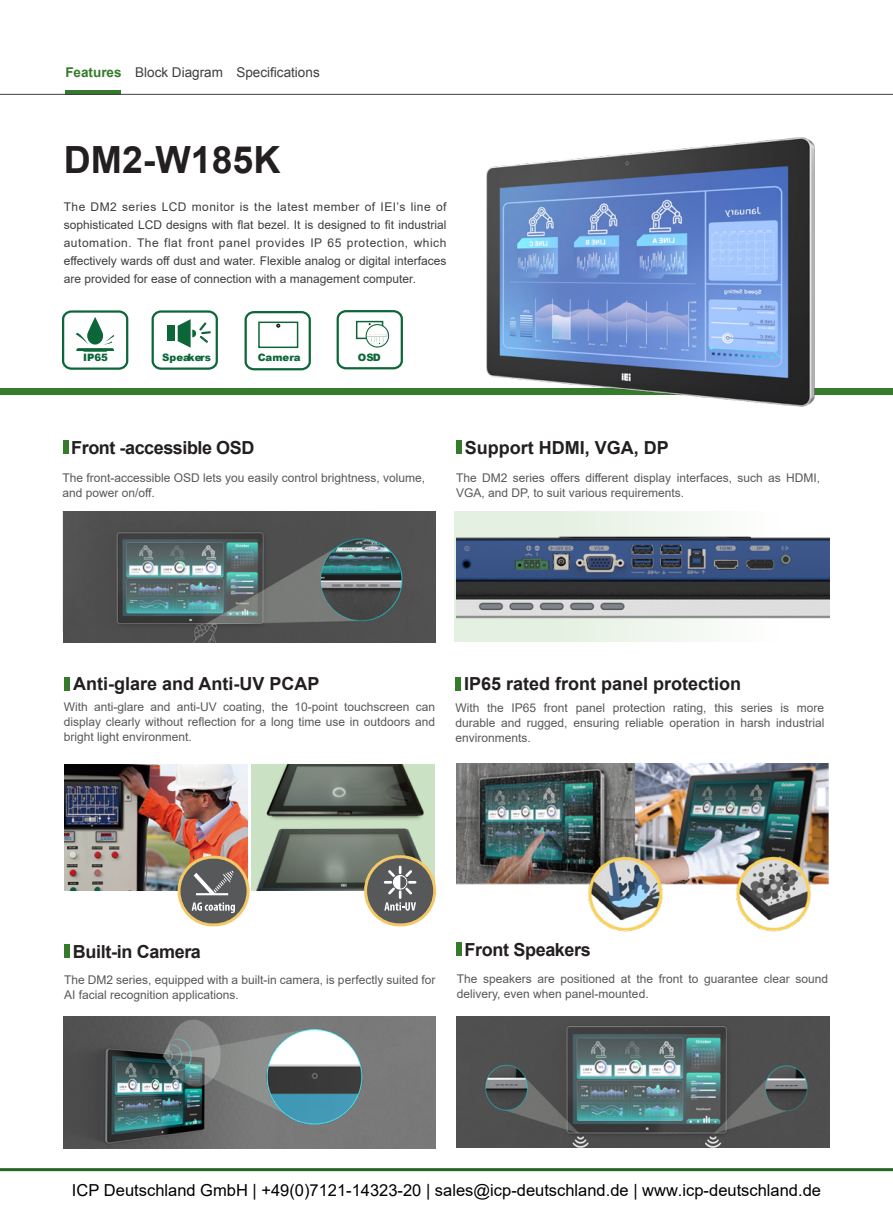
<style>
.page{position:relative;width:893px;height:1212px;background:#fff}
.page>*{position:absolute;margin:0;border:0;box-sizing:border-box;transform-origin:0 0}
.小標12{font:700 37.5px "Arial";color:#231f20}
.段落樣式1{font:700 18px "Arial";color:#231f20}
.段落樣式1-2{font:700 18px "Arial";letter-spacing:-.02em;color:#231f20}
.段落樣式1-3{font:700 18px "Arial";letter-spacing:-.025em;color:#231f20}
.t1{font:16.5px "Arial";color:#000}
.t2{font:13.5px "Arial";color:#3e3e3f}
.內文{font:12px/15px "Arial";color:#57585a}
.小標12-2{font:12px/18px "Arial";color:#3e3e3f;text-align:justify}
.t3{font:900 10.2px "Arial";color:#0c6638}
.s1{font-weight:700;color:#357b2b}
</style>
<div class="page">
<hr style="left:65px;top:90px;width:55px;height:4px;background:#357b2b">
<hr style="left:0;top:94px;width:893px;height:1px;background:#3e3e3f">
<div style="left:0;top:388px;width:893px;height:7px;background:#357b2b"></div>
<hr style="left:0;top:1168px;width:893px;height:3px;background:#246525">
<img style="left:64px;top:764px;width:184px;height:127px">
<img style="left:252px;top:764px;width:183px;height:127px">
<div style="left:179px;top:857px;width:69px;height:68px;background:#57585a;border-radius:34px"></div>
<div style="left:177px;top:856px;width:73px;height:70px;border:3px solid #f4c965;border-radius:34px"></div>
<svg style="left:192px;top:902px;width:43px;height:11px"></svg>
<svg style="left:194px;top:870px;width:40px;height:25px"></svg>
<div style="left:366px;top:857px;width:69px;height:68px;background:#57585a;border-radius:34px"></div>
<div style="left:364px;top:855px;width:72px;height:71px;border:3px solid #f4c965;border-radius:34px"></div>
<svg style="left:383px;top:865px;width:33px;height:46px"></svg>
<img style="left:486px;top:137px;width:329px;height:270px">
<div style="left:456px;top:677px;width:5px;height:13px;background:#357b2b"></div>
<div style="left:456px;top:440px;width:5px;height:14px;background:#357b2b"></div>
<div style="left:63px;top:440px;width:5px;height:14px;background:#357b2b"></div>
<div style="left:64px;top:678px;width:5px;height:13px;background:#357b2b"></div>
<img style="left:63px;top:511px;width:372px;height:132px">
<svg style="left:454px;top:511px;width:252px;height:130px;fill:#e5f0e1"></svg>
<img style="left:456px;top:763px;width:373px;height:169px">
<div style="left:62px;top:310px;width:66px;height:60px;border:2px solid #0c6638;border-radius:8px"></div>
<div style="left:152px;top:310px;width:66px;height:60px;border:2px solid #0c6638;border-radius:8px"></div>
<div style="left:245px;top:311px;width:66px;height:59px;border:2px solid #0c6638;border-radius:8px"></div>
<div style="left:337px;top:310px;width:66px;height:59px;border:2px solid #0c6638;border-radius:8px"></div>
<div style="left:168px;top:326px;width:7px;height:15px;background:#0c6638"></div>
<svg style="left:178px;top:319px;width:33px;height:29px"></svg>
<svg style="left:76px;top:317px;width:38px;height:34px"></svg>
<hr style="left:83px;top:350px;width:24px;height:2px;background:#0c6638">
<div style="left:258px;top:322px;width:40px;height:26px;border:2px solid #0c6638"></div>
<svg style="left:276px;top:324px;width:4px;height:4px"></svg>
<svg style="left:355px;top:320px;width:34px;height:28px"></svg>
<img style="left:457px;top:520px;width:372px;height:122px">
<div style="left:65px;top:944px;width:5px;height:14px;background:#357b2b"></div>
<div style="left:456px;top:942px;width:5px;height:14px;background:#357b2b"></div>
<img style="left:64px;top:1017px;width:371px;height:131px">
<img style="left:457px;top:1016px;width:372px;height:131px">
<img style="left:166px;top:1029px;width:82px;height:94px">
<img style="left:248px;top:1029px;width:127px;height:100px">
<p class="t2" style="left:65px;top:64px;width:256px"><span class="s1">Features</span> Block Diagram Specifications</p>
<p class="小標12" style="left:64px;top:133px;width:218px">DM2-W185K</p>
<p class="小標12-2" style="left:64px;top:198px;width:384px">The DM2 series LCD monitor is the latest member of IEI’s line of sophisticated LCD designs with flat bezel. It is designed to fit industrial automation. The flat front panel provides IP 65 protection, which effectively wards off dust and water. Flexible analog or digital interfaces are provided for ease of connection with a management computer.</p>
<p class="t3" style="left:83px;top:350px;width:26px">IP65</p>
<p class="t3" style="left:162px;top:350px;width:50px">Speakers</p>
<p class="t3" style="left:258px;top:350px;width:44px">Camera</p>
<p class="t3" style="left:358px;top:350px;width:24px">OSD</p>
<p class="段落樣式1-3" style="left:71px;top:435px;width:185px">Front -accessible OSD</p>
<p class="段落樣式1" style="left:465px;top:435px;width:206px">Support HDMI, VGA, DP</p>
<p class="內文" style="left:63px;top:470px;width:364px">The front-accessible OSD lets you easily control brightness, volume, and power on/off.</p>
<p class="內文" style="left:456px;top:470px;width:365px">The DM2 series offers different display interfaces, such as HDMI,<br>VGA, and DP, to suit various requirements.</p>
<p class="段落樣式1" style="left:73px;top:671px;width:248px">Anti-glare and Anti-UV PCAP</p>
<p class="內文" style="left:64px;top:699px;width:373px;text-align:justify">With anti-glare and anti-UV coating, the 10-point touchscreen can display clearly without reflection for a long time use in outdoors and bright light environment.</p>
<p class="段落樣式1" style="left:464px;top:671px;width:279px">IP65 rated front panel protection</p>
<p class="內文" style="left:455px;top:700px;width:370px;text-align:justify">With the IP65 front panel protection rating, this series is more durable and rugged, ensuring reliable operation in harsh industrial environments.</p>
<p class="段落樣式1-2" style="left:73px;top:938px;width:129px">Built-in Camera</p>
<p class="段落樣式1-2" style="left:465px;top:936px;width:128px">Front Speakers</p>
<p class="內文" style="left:64px;top:972px;width:373px">The DM2 series, equipped with a built-in camera, is perfectly suited for<br>AI facial recognition applications.</p>
<p class="內文" style="left:457px;top:971px;width:373px">The speakers are positioned at the front to guarantee clear sound delivery, even when panel-mounted.</p>
<h3 class="t1" style="left:72px;top:1178px;width:751px">ICP Deutschland GmbH | +49(0)7121-14323-20 | sales@icp-deutschland.de | www.icp-deutschland.de</h3>
</div>
